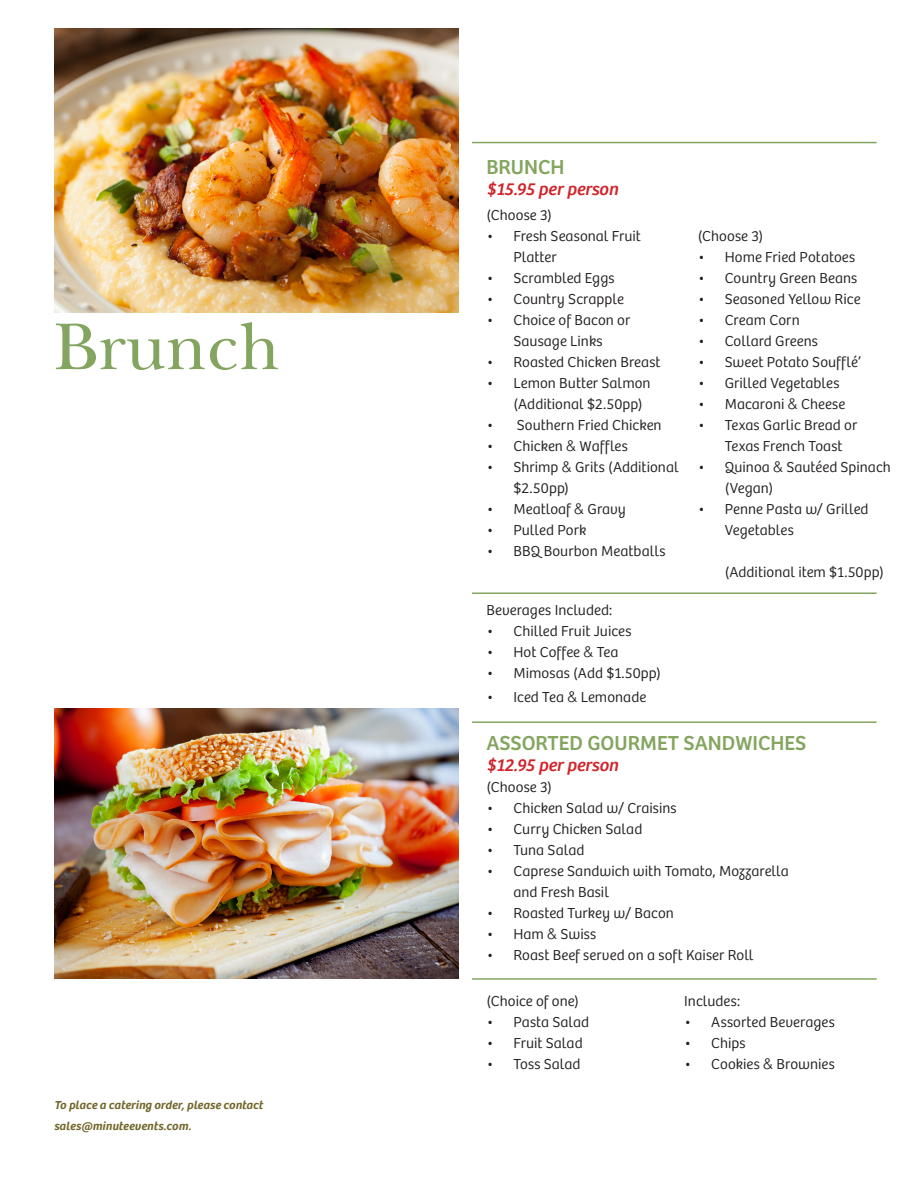
<style>
.page{position:relative;width:918px;height:1188px;background:#fff}
.page>*{position:absolute;margin:0;border:0;box-sizing:border-box;transform-origin:0 0}
.TITLES{font:69px "New Baskerville";color:#84a55f}
.TITLES-2{font:21px "Bree";color:#84a55f}
.PRICE{font:italic 18px "Bree";color:#d1232a}
.ENTRY{font:300 15px/21px "Bree";letter-spacing:.005em;color:#231f20}
.t1{font:italic 600 12px/21px "Bree";letter-spacing:.005em;color:#71682b}
.s1{font-family:"Helvetica"}
</style>
<div class="page">
<img style="left:54px;top:708px;width:405px;height:270px">
<img style="left:54px;top:28px;width:405px;height:284px">
<hr style="left:472px;top:142px;width:405px;height:1px;background:#84a55f">
<hr style="left:472px;top:721px;width:405px;height:2px;background:#84a55f">
<hr style="left:472px;top:592px;width:405px;height:2px;background:#84a55f">
<hr style="left:472px;top:978px;width:405px;height:2px;background:#84a55f">
<p class="TITLES" style="left:54px;top:307px;width:228px">Brunch</p>
<p class="t1" style="left:54px;top:1095px;width:210px">To place a catering order, please contact sales@minuteevents.com.</p>
<p class="TITLES-2" style="left:486px;top:155px;width:79px">BRUNCH</p>
<p class="PRICE" style="left:486px;top:179px;width:133px">$15.95 per person</p>
<p class="ENTRY" style="left:486px;top:205px;width:67px">(Choose 3)</p>
<p class="ENTRY" style="left:513px;top:226px;width:129px;text-indent:-27px">• Fresh Seasonal Fruit<br>Platter</p>
<p class="ENTRY" style="left:486px;top:268px;width:130px">• Scrambled Eggs</p>
<p class="ENTRY" style="left:486px;top:289px;width:139px">• Country Scrapple</p>
<p class="ENTRY" style="left:486px;top:310px;width:145px;text-align:center">• Choice of Bacon or<br>Sausage Links</p>
<p class="ENTRY" style="left:486px;top:352px;width:176px">• Roasted Chicken Breast</p>
<p class="ENTRY" style="left:513px;top:373px;width:139px;text-indent:-27px">• Lemon Butter Salmon (Additional $2.50pp)</p>
<p class="ENTRY" style="left:486px;top:415px;width:177px">• Southern Fried Chicken</p>
<p class="ENTRY" style="left:486px;top:436px;width:143px">• Chicken <span class="s1">&amp;</span> Waffles</p>
<p class="ENTRY" style="left:513px;top:457px;width:167px;text-indent:-27px">• Shrimp <span class="s1">&amp;</span> Grits (Additional $2.50pp)</p>
<p class="ENTRY" style="left:486px;top:499px;width:141px">• Meatloaf <span class="s1">&amp;</span> Gravy</p>
<p class="ENTRY" style="left:486px;top:520px;width:102px">• Pulled Pork</p>
<p class="ENTRY" style="left:486px;top:541px;width:181px">• BBQ Bourbon Meatballs</p>
<p class="ENTRY" style="left:698px;top:226px;width:67px">(Choose 3)</p>
<p class="ENTRY" style="left:698px;top:247px;width:159px">• Home Fried Potatoes</p>
<p class="ENTRY" style="left:698px;top:268px;width:161px">• Country Green Beans</p>
<p class="ENTRY" style="left:698px;top:289px;width:164px">• Seasoned Yellow Rice</p>
<p class="ENTRY" style="left:698px;top:310px;width:104px">• Cream Corn</p>
<p class="ENTRY" style="left:698px;top:331px;width:122px">• Collard Greens</p>
<p class="ENTRY" style="left:698px;top:352px;width:165px">• Sweet Potato Soufflé’</p>
<p class="ENTRY" style="left:698px;top:373px;width:143px">• Grilled Vegetables</p>
<p class="ENTRY" style="left:698px;top:394px;width:149px">• Macaroni <span class="s1">&amp;</span> Cheese</p>
<p class="ENTRY" style="left:725px;top:415px;width:134px;text-indent:-27px">• Texas Garlic Bread or<br>Texas French Toast</p>
<p class="ENTRY" style="left:725px;top:457px;width:168px;text-indent:-27px">• Quinoa <span class="s1">&amp;</span> Sautéed Spinach (Vegan)</p>
<p class="ENTRY" style="left:725px;top:499px;width:145px;text-indent:-27px">• Penne Pasta w/ Grilled<br>Vegetables</p>
<p class="ENTRY" style="left:725px;top:562px;width:161px">(Additional item $1.50pp)</p>
<p class="ENTRY" style="left:486px;top:600px;width:127px">Beverages Included:</p>
<p class="ENTRY" style="left:486px;top:621px;width:147px">• Chilled Fruit Juices</p>
<p class="ENTRY" style="left:486px;top:642px;width:134px">• Hot Coffee <span class="s1">&amp;</span> Tea</p>
<p class="ENTRY" style="left:486px;top:663px;width:176px">• Mimosas (Add $1.50pp)</p>
<p class="ENTRY" style="left:486px;top:687px;width:161px">• Iced Tea <span class="s1">&amp;</span> Lemonade</p>
<p class="TITLES-2" style="left:486px;top:731px;width:321px">ASSORTED GOURMET SANDWICHES</p>
<p class="PRICE" style="left:486px;top:755px;width:133px">$12.95 per person</p>
<p class="ENTRY" style="left:486px;top:777px;width:67px">(Choose 3)</p>
<p class="ENTRY" style="left:486px;top:798px;width:192px">• Chicken Salad w/ Craisins</p>
<p class="ENTRY" style="left:486px;top:819px;width:157px">• Curry Chicken Salad</p>
<p class="ENTRY" style="left:486px;top:840px;width:100px">• Tuna Salad</p>
<p class="ENTRY" style="left:513px;top:861px;width:277px;text-indent:-27px">• Caprese Sandwich with Tomato, Mozzarella and Fresh Basil</p>
<p class="ENTRY" style="left:486px;top:903px;width:189px">• Roasted Turkey w/ Bacon</p>
<p class="ENTRY" style="left:486px;top:924px;width:111px">• Ham <span class="s1">&amp;</span> Swiss</p>
<p class="ENTRY" style="left:486px;top:945px;width:269px">• Roast Beef served on a soft Kaiser Roll</p>
<p class="ENTRY" style="left:486px;top:991px;width:94px">(Choice of one)</p>
<p class="ENTRY" style="left:486px;top:1012px;width:104px">• Pasta Salad</p>
<p class="ENTRY" style="left:486px;top:1033px;width:98px">• Fruit Salad</p>
<p class="ENTRY" style="left:486px;top:1054px;width:96px">• Toss Salad</p>
<p class="ENTRY" style="left:684px;top:991px;width:58px">Includes:</p>
<p class="ENTRY" style="left:684px;top:1012px;width:152px">• Assorted Beverages</p>
<p class="ENTRY" style="left:684px;top:1033px;width:63px">• Chips</p>
<p class="ENTRY" style="left:684px;top:1054px;width:152px">• Cookies <span class="s1">&amp;</span> Brownies</p>
</div>
